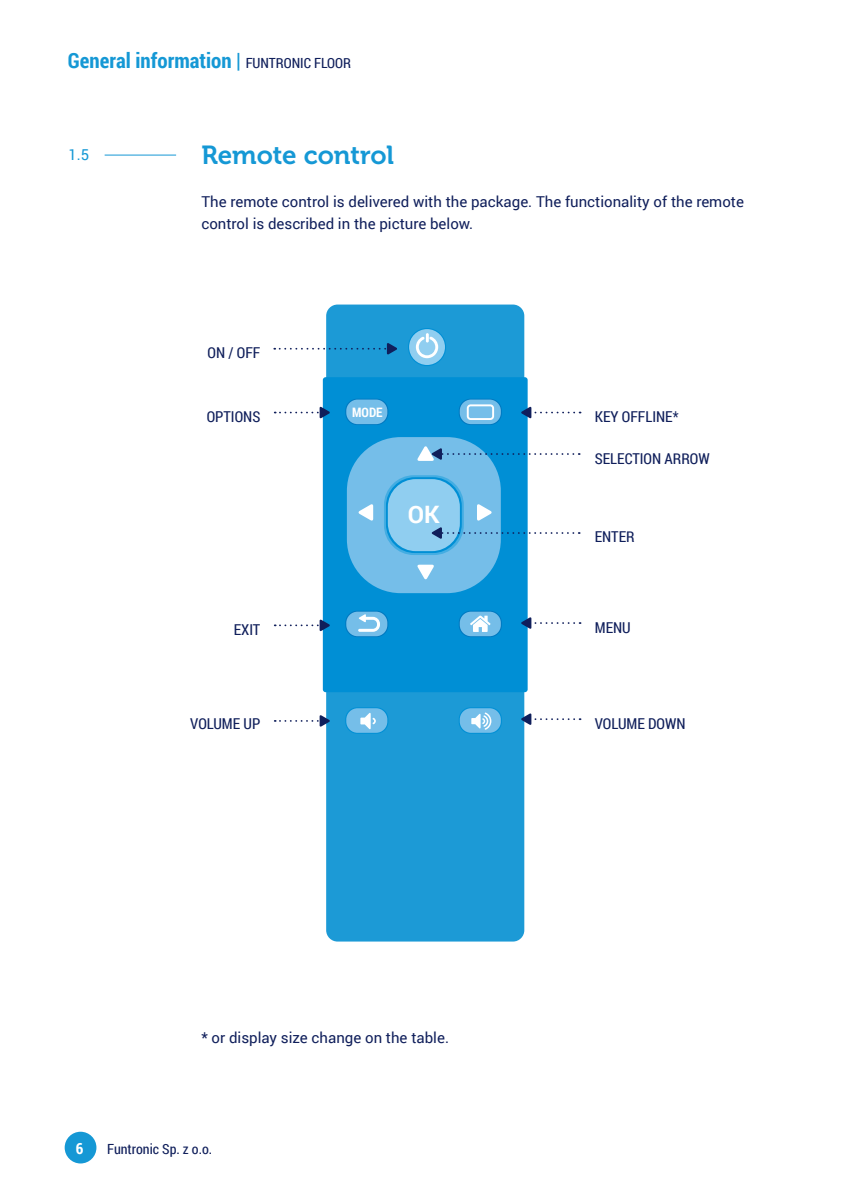
<style>
.page{position:relative;width:851px;height:1191px;background:#fff}
.page>*{position:absolute;margin:0;border:0;box-sizing:border-box;transform-origin:0 0}
.t1{font:26px "Museo 700";color:#1598d5}
.t2{font:700 24px "Roboto";color:#fff}
.t3{font:700 21px "Roboto Condensed";color:#1598d5}
.t4{font:700 15.4px "Roboto Condensed";color:#fff}
.t5{font:15px/22px "Roboto";color:#101f5b}
.t6{font:15px "Roboto Condensed";color:#101f5b}
.t7{font:15px "Roboto";color:#1598d5}
.t8{font:14px "Roboto Condensed";color:#101f5b}
.t9{font:700 13px "Roboto Condensed";color:#fff}
.s1{font-weight:400;font-size:14px;color:#101f5b}
</style>
<div class="page">
<div style="left:65px;top:1131px;width:31px;height:32px;background:#1598d5;border-radius:50%"></div>
<hr style="left:105px;top:155px;width:71px;height:1px;background:#1598d5">
<div style="left:326px;top:304px;width:198px;height:637px;background:#1c9ad6;border-radius:11px"></div>
<svg style="left:408px;top:328px;width:38px;height:38px"></svg>
<div style="left:409px;top:329px;width:36px;height:36px;background:#90cef0;border-radius:50%"></div>
<div style="left:323px;top:377px;width:204px;height:315px;background:#008fd5;border-radius:3px"></div>
<svg style="left:458px;top:399px;width:44px;height:26px"></svg>
<svg style="left:345px;top:399px;width:43px;height:26px"></svg>
<svg style="left:458px;top:611px;width:44px;height:26px"></svg>
<svg style="left:345px;top:611px;width:43px;height:26px"></svg>
<svg style="left:458px;top:707px;width:44px;height:26px"></svg>
<svg style="left:345px;top:707px;width:43px;height:26px"></svg>
<div style="left:347px;top:437px;width:153px;height:156px;background:#75bee9;border-radius:54px"></div>
<svg style="left:384px;top:475px;width:79px;height:80px"></svg>
<svg style="left:386px;top:477px;width:75px;height:76px"></svg>
<div style="left:388px;top:479px;width:72px;height:72px;background:#90cef0;border-radius:28px"></div>
<svg style="left:417px;top:564px;width:17px;height:15px"></svg>
<svg style="left:477px;top:504px;width:15px;height:17px"></svg>
<svg style="left:358px;top:504px;width:15px;height:17px"></svg>
<svg style="left:416px;top:333px;width:22px;height:25px"></svg>
<div style="left:346px;top:611px;width:41px;height:25px;background:#75bee9;border-radius:11px"></div>
<svg style="left:358px;top:614px;width:22px;height:18px"></svg>
<div style="left:459px;top:611px;width:41px;height:25px;background:#75bee9;border-radius:11px"></div>
<div style="left:346px;top:708px;width:41px;height:25px;background:#75bee9;border-radius:11px"></div>
<div style="left:459px;top:708px;width:41px;height:25px;background:#75bee9;border-radius:11px"></div>
<div style="left:346px;top:399px;width:41px;height:25px;background:#75bee9;border-radius:11px"></div>
<div style="left:459px;top:399px;width:41px;height:25px;background:#75bee9;border-radius:11px"></div>
<svg style="left:471px;top:712px;width:20px;height:17px"></svg>
<svg style="left:360px;top:713px;width:16px;height:16px"></svg>
<svg style="left:470px;top:615px;width:20px;height:17px"></svg>
<svg style="left:466px;top:404px;width:28px;height:16px"></svg>
<svg style="left:275px;top:715px;width:55px;height:12px"></svg>
<svg style="left:431px;top:527px;width:148px;height:12px"></svg>
<svg style="left:521px;top:406px;width:59px;height:12px"></svg>
<svg style="left:417px;top:446px;width:162px;height:15px"></svg>
<svg style="left:275px;top:619px;width:55px;height:12px"></svg>
<svg style="left:521px;top:617px;width:59px;height:12px"></svg>
<svg style="left:274px;top:343px;width:123px;height:12px"></svg>
<svg style="left:521px;top:713px;width:59px;height:12px"></svg>
<svg style="left:275px;top:406px;width:55px;height:12px"></svg>
<h3 class="t3" style="left:68px;top:46px;width:285px">General information | <span class="s1">FUNTRONIC FLOOR</span></h3>
<p class="t7" style="left:68px;top:144px;width:22px">1.5</p>
<h1 class="t1" style="left:201px;top:141px;width:194px">Remote control</h1>
<p class="t5" style="left:201px;top:190px;width:544px">The remote control is delivered with the package. The functionality of the remote control is described in the picture below.</p>
<p class="t6" style="left:208px;top:342px;width:54px">ON / OFF</p>
<p class="t6" style="left:207px;top:406px;width:55px">OPTIONS</p>
<p class="t9" style="left:352px;top:403px;width:32px">MODE</p>
<h2 class="t2" style="left:407px;top:498px;width:33px">OK</h2>
<p class="t6" style="left:594px;top:406px;width:85px">KEY OFFLINE*</p>
<p class="t6" style="left:594px;top:448px;width:116px">SELECTION ARROW</p>
<p class="t6" style="left:594px;top:526px;width:41px">ENTER</p>
<p class="t6" style="left:234px;top:619px;width:28px">EXIT</p>
<p class="t6" style="left:594px;top:617px;width:37px">MENU</p>
<p class="t6" style="left:190px;top:713px;width:72px">VOLUME UP</p>
<p class="t6" style="left:594px;top:713px;width:92px">VOLUME DOWN</p>
<p class="t5" style="left:201px;top:1025px;width:249px">* or display size change on the table.</p>
<p class="t4" style="left:76px;top:1137px;width:9px">6</p>
<p class="t8" style="left:107px;top:1138px;width:107px">Funtronic Sp. z o.o.</p>
</div>
